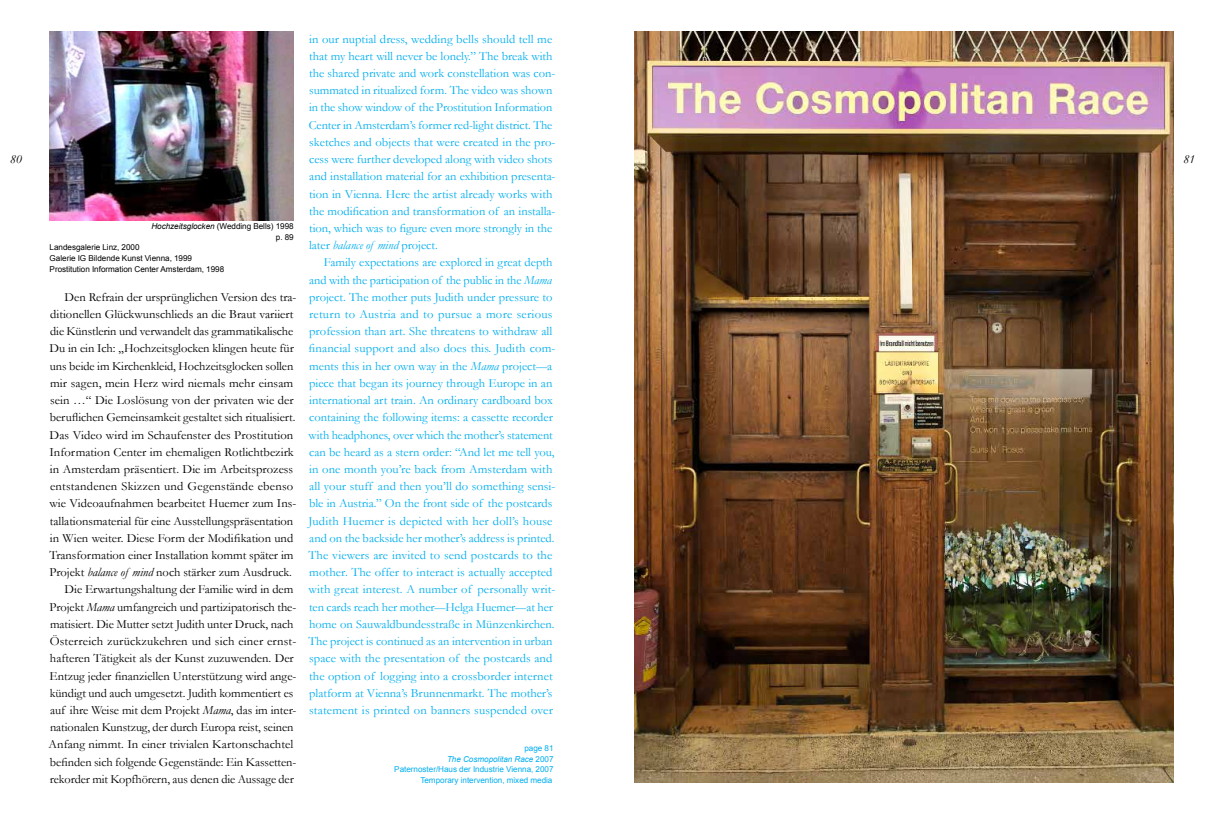
<style>
.page{position:relative;width:1205px;height:815px;background:#fff}
.page>*{position:absolute;margin:0;border:0;box-sizing:border-box;transform-origin:0 0}
.t1{font:12.5px/17.2px "Garamond";color:#00aeef}
.t2{font:12.5px "Garamond";color:#000}
.t3{font:italic 12.5px "Garamond";color:#000}
.t4{font:8.12px/10.6px "Arial";letter-spacing:-.005em;color:#000;text-align:right}
.t5{font:8.12px/10.6px "Arial";letter-spacing:-.005em;color:#00aeef;text-align:right}
.s1{font-style:italic}
.s2{font-size:11.25px}
</style>
<div class="page">
<img style="left:634px;top:32px;width:539px;height:751px">
<img style="left:50px;top:32px;width:244px;height:189px">
<p class="t1" style="left:309px;top:30px;width:248px">in our nuptial dress, wedding bells should tell me that my heart will never be lonely.” The break with the shared private and work constellation was con&shy;summated in ritualized form. The video was shown in the show window of the Prostitution Information Center in Amsterdam’s former red-light district. The sketches and objects that were created in the pro&shy;cess were further developed along with video shots and installation material for an exhibition presenta&shy;tion in Vienna. Here the artist already works with the modification and transformation of an installa&shy;tion, which was to figure even more strongly in the later <span class="s1">balance of mind</span> project.</p>
<p class="t1" style="left:308px;top:254px;width:249px;text-indent:15px">Family expectations are explored in great depth and with the participation of the public in the <span class="s1">Mama </span>project. The mother puts Judith under pressure to return to Austria and to pursue a more serious profession than art. She threatens to withdraw all financial support and also does this. Judith com&shy;ments this in her own way in the <span class="s1">Mama</span> project<span class="s2">—</span>a piece that began its journey through Europe in an international art train. An ordinary cardboard box containing the following items: a cassette recorder with headphones, over which the mother’s statement can be heard as a stern order: “And let me tell you, in one month you’re back from Amsterdam with all your stuff and then you’ll do something sensi&shy;ble in Austria.” On the front side of the postcards Judith Huemer is depicted with her doll’s house and on the backside her mother’s address is printed.<br>The viewers are invited to send postcards to the mother. The offer to interact is actually accepted with great interest. A number of personally writ&shy;ten cards reach her mother<span class="s2">—</span>Helga Huemer<span class="s2">—</span>at her home on Sauwaldbundesstraße in Münzenkirchen.<br>The project is continued as an intervention in urban space with the presentation of the postcards and the option of logging into a crossborder internet platform at Vienna’s Brunnenmarkt. The mother’s statement is printed on banners suspended over</p>
<p class="t3" style="left:10px;top:151px;width:13px">80</p>
<p class="t3" style="left:1183px;top:151px;width:13px">81</p>
<p class="t4" style="left:151px;top:221px;width:144px"><span class="s1">Hochzeitsglocken</span> (Wedding Bells) 1998 p. 89</p>
<p class="t4" style="left:50px;top:242px;width:176px;text-align:left">Landesgalerie Linz, 2000<br>Galerie IG Bildende Kunst Vienna, 1999<br>Prostitution Information Center Amsterdam, 1998</p>
<p class="t2" style="left:65px;top:289px;width:233px">Den Refrain der ursprünglichen Version des tra-</p>
<p class="t2" style="left:50px;top:307px;width:245px">ditionellen Glückwunschlieds an die Braut variiert</p>
<p class="t2" style="left:50px;top:324px;width:244px">die Künstlerin und verwandelt das grammatikalische</p>
<p class="t2" style="left:50px;top:341px;width:246px">Du in ein Ich: „Hochzeitsglocken klingen heute für</p>
<p class="t2" style="left:50px;top:358px;width:245px">uns beide im Kirchenkleid, Hochzeitsglocken sollen</p>
<p class="t2" style="left:50px;top:375px;width:245px">mir sagen, mein Herz wird niemals mehr einsam</p>
<p class="t2" style="left:50px;top:393px;width:245px">sein …“ Die Loslösung von der privaten wie der</p>
<p class="t2" style="left:50px;top:410px;width:247px">beruflichen Gemeinsamkeit gestaltet sich ritualisiert.</p>
<p class="t2" style="left:50px;top:427px;width:245px">Das Video wird im Schaufenster des Prostitution</p>
<p class="t2" style="left:49px;top:444px;width:246px">Information Center im ehemaligen Rotlichtbezirk</p>
<p class="t2" style="left:50px;top:462px;width:245px">in Amsterdam präsentiert. Die im Arbeitsprozess</p>
<p class="t2" style="left:50px;top:479px;width:245px">entstandenen Skizzen und Gegenstände ebenso</p>
<p class="t2" style="left:49px;top:496px;width:248px">wie Videoaufnahmen bearbeitet Huemer zum Ins-</p>
<p class="t2" style="left:50px;top:513px;width:245px">tallationsmaterial für eine Ausstellungspräsentation</p>
<p class="t2" style="left:50px;top:530px;width:245px">in Wien weiter. Diese Form der Modifikation und</p>
<p class="t2" style="left:49px;top:548px;width:246px">Transformation einer Installation kommt später im</p>
<p class="t2" style="left:49px;top:565px;width:244px">Projekt <span class="s1">balance of mind</span> noch stärker zum Ausdruck.</p>
<p class="t2" style="left:65px;top:582px;width:230px">Die Erwartungshaltung der Familie wird in dem</p>
<p class="t2" style="left:49px;top:599px;width:248px">Projekt <span class="s1">Mama</span> umfangreich und partizipatorisch the-</p>
<p class="t2" style="left:50px;top:616px;width:245px">matisiert. Die Mutter setzt Judith unter Druck, nach</p>
<p class="t2" style="left:50px;top:634px;width:248px">Österreich zurückzukehren und sich einer ernst-</p>
<p class="t2" style="left:50px;top:651px;width:245px">hafteren Tätigkeit als der Kunst zuzuwenden. Der</p>
<p class="t2" style="left:50px;top:668px;width:248px">Entzug jeder finanziellen Unterstützung wird ange-</p>
<p class="t2" style="left:50px;top:685px;width:245px">kündigt und auch umgesetzt. Judith kommentiert es</p>
<p class="t2" style="left:50px;top:703px;width:248px">auf ihre Weise mit dem Projekt <span class="s1">Mama</span>, das im inter-</p>
<p class="t2" style="left:50px;top:720px;width:245px">nationalen Kunstzug, der durch Europa reist, seinen</p>
<p class="t2" style="left:49px;top:737px;width:246px">Anfang nimmt. In einer trivialen Kartonschachtel</p>
<p class="t2" style="left:50px;top:754px;width:248px">befinden sich folgende Gegenstände: Ein Kassetten-</p>
<p class="t2" style="left:50px;top:771px;width:245px">rekorder mit Kopfhörern, aus denen die Aussage der</p>
<p class="t5" style="left:394px;top:743px;width:161px">page 81<br><span class="s1">The Cosmopolitan Race</span> 2007<br>Paternoster/Haus der Industrie Vienna, 2007<br>Temporary intervention, mixed media</p>
</div>
